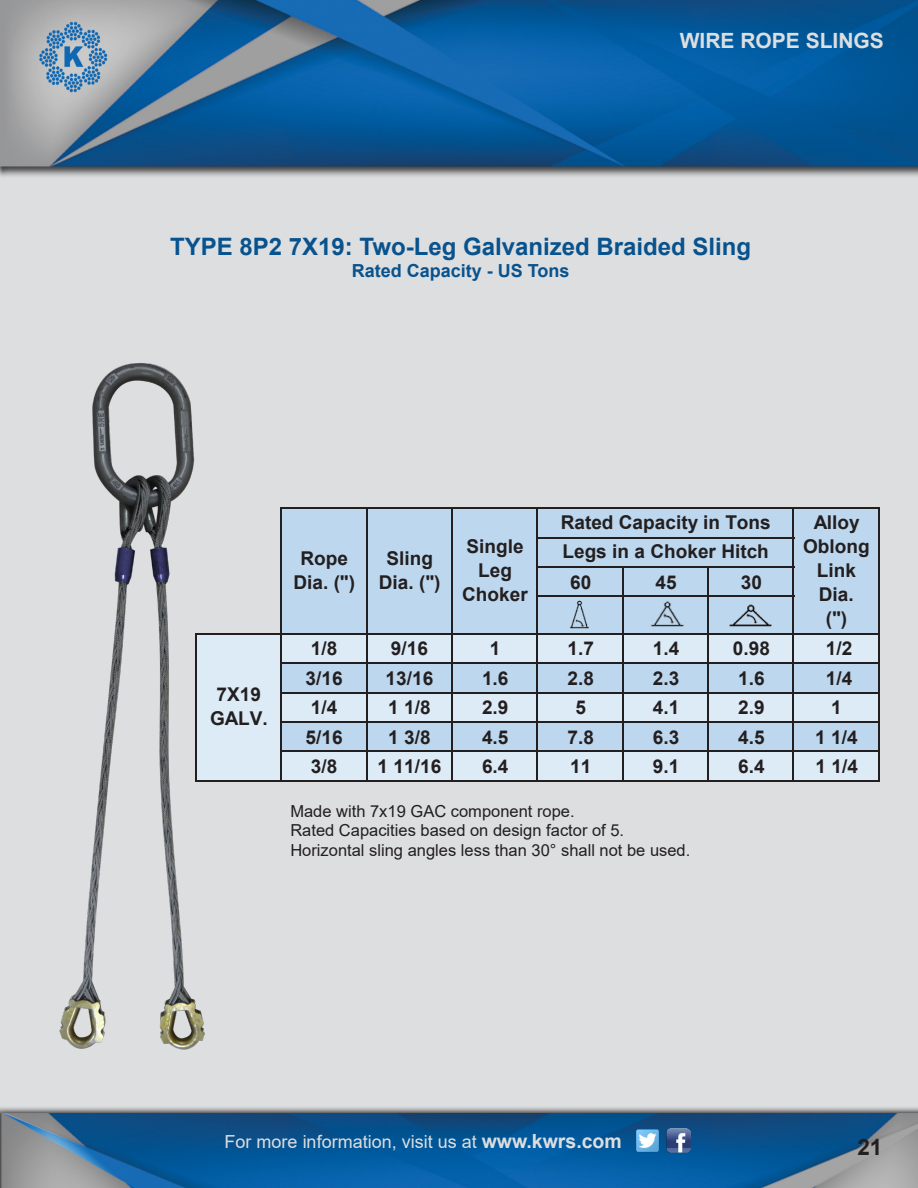
<style>
.page{position:relative;width:918px;height:1188px;background:#dddee0}
.page>*{position:absolute;margin:0;border:0;box-sizing:border-box;transform-origin:0 0}
.t1{font:700 24px "Arial";color:#08528d}
.t2{font:700 22.5px "Arial";color:#231f20}
.t3{font:700 21px "Arial";color:#dddee0}
.t4{font:700 19.05px/24px "Arial";color:#231f20;text-align:center}
.t5{font:18px "Arial";color:#dddee0}
.t6{font:700 18px "Arial";color:#08528d}
.t7{font:16.5px/19.8px "Arial";color:#231f20}
.s1{font-weight:700;font-size:19.5px}
</style>
<div class="page">
<img style="left:0;top:0;width:918px;height:177px">
<img style="left:0;top:1107px;width:918px;height:81px">
<img style="left:666px;top:1128px;width:24px;height:24px">
<img style="left:636px;top:1129px;width:23px;height:23px">
<img style="left:59px;top:363px;width:146px;height:687px">
<div style="left:281px;top:509px;width:86px;height:125px;background:#bdd7ee"></div>
<div style="left:367px;top:509px;width:512px;height:125px;background:#bdd7ee"></div>
<div style="left:197px;top:634px;width:597px;height:29px;background:#ddebf7"></div>
<div style="left:793px;top:634px;width:86px;height:29px;background:#ddebf7"></div>
<div style="left:197px;top:663px;width:84px;height:30px;background:#ddebf7"></div>
<div style="left:281px;top:663px;width:598px;height:30px;background:#bdd7ee"></div>
<div style="left:197px;top:693px;width:511px;height:29px;background:#ddebf7"></div>
<div style="left:708px;top:693px;width:171px;height:29px;background:#ddebf7"></div>
<div style="left:197px;top:722px;width:84px;height:30px;background:#ddebf7"></div>
<div style="left:281px;top:722px;width:598px;height:30px;background:#bdd7ee"></div>
<div style="left:197px;top:751px;width:682px;height:30px;background:#ddebf7"></div>
<hr style="left:280px;top:507px;width:2px;height:275px;background:#231f20">
<hr style="left:366px;top:509px;width:1px;height:273px;background:#231f20">
<hr style="left:451px;top:509px;width:2px;height:273px;background:#231f20">
<hr style="left:537px;top:509px;width:1px;height:273px;background:#231f20">
<hr style="left:793px;top:509px;width:1px;height:273px;background:#231f20">
<hr style="left:878px;top:509px;width:2px;height:273px;background:#231f20">
<hr style="left:622px;top:568px;width:1px;height:214px;background:#231f20">
<hr style="left:707px;top:568px;width:2px;height:214px;background:#231f20">
<hr style="left:195px;top:633px;width:2px;height:149px;background:#231f20">
<hr style="left:282px;top:507px;width:598px;height:2px;background:#231f20">
<hr style="left:538px;top:537px;width:256px;height:1px;background:#231f20">
<hr style="left:538px;top:566px;width:256px;height:2px;background:#231f20">
<hr style="left:538px;top:596px;width:256px;height:1px;background:#231f20">
<hr style="left:197px;top:633px;width:683px;height:1px;background:#231f20">
<hr style="left:282px;top:662px;width:598px;height:2px;background:#231f20">
<hr style="left:282px;top:692px;width:598px;height:1px;background:#231f20">
<hr style="left:282px;top:721px;width:598px;height:2px;background:#231f20">
<hr style="left:282px;top:751px;width:598px;height:1px;background:#231f20">
<hr style="left:197px;top:780px;width:683px;height:2px;background:#231f20">
<img style="left:569px;top:600px;width:20px;height:29px">
<img style="left:650px;top:601px;width:34px;height:26px">
<img style="left:729px;top:604px;width:43px;height:23px">
<p class="t3" style="left:680px;top:25px;width:206px">WIRE ROPE SLINGS</p>
<p class="t1" style="left:170px;top:230px;width:583px">TYPE 8P2 7X19: Two-Leg Galvanized Braided Sling</p>
<p class="t6" style="left:352px;top:258px;width:219px">Rated Capacity - US Tons</p>
<p class="t4" style="left:293px;top:547px;width:63px">Rope<br>Dia. (")</p>
<p class="t4" style="left:379px;top:547px;width:63px">Sling<br>Dia. (")</p>
<p class="t4" style="left:462px;top:535px;width:67px">Single<br>Leg<br>Choker</p>
<p class="t4" style="left:561px;top:511px;width:212px">Rated Capacity in Tons</p>
<p class="t4" style="left:562px;top:540px;width:208px">Legs in a Choker Hitch</p>
<p class="t4" style="left:570px;top:570px;width:23px">60</p>
<p class="t4" style="left:655px;top:570px;width:23px">45</p>
<p class="t4" style="left:741px;top:570px;width:23px">30</p>
<p class="t4" style="left:803px;top:511px;width:68px">Alloy<br>Oblong<br>Link<br>Dia.<br>(")</p>
<p class="t4" style="left:210px;top:683px;width:59px">7X19<br>GALV.</p>
<p class="t4" style="left:311px;top:637px;width:28px">1/8</p>
<p class="t4" style="left:391px;top:637px;width:39px">9/16</p>
<p class="t4" style="left:490px;top:637px;width:12px">1</p>
<p class="t4" style="left:567px;top:637px;width:28px">1.7</p>
<p class="t4" style="left:653px;top:637px;width:28px">1.4</p>
<p class="t4" style="left:733px;top:637px;width:39px">0.98</p>
<p class="t4" style="left:826px;top:637px;width:28px">1/2</p>
<p class="t4" style="left:306px;top:666px;width:39px">3/16</p>
<p class="t4" style="left:386px;top:666px;width:49px">13/16</p>
<p class="t4" style="left:482px;top:666px;width:28px">1.6</p>
<p class="t4" style="left:567px;top:666px;width:28px">2.8</p>
<p class="t4" style="left:653px;top:666px;width:28px">2.3</p>
<p class="t4" style="left:738px;top:666px;width:28px">1.6</p>
<p class="t4" style="left:826px;top:666px;width:28px">1/4</p>
<p class="t4" style="left:311px;top:696px;width:28px">1/4</p>
<p class="t4" style="left:388px;top:696px;width:44px">1 1/8</p>
<p class="t4" style="left:482px;top:696px;width:28px">2.9</p>
<p class="t4" style="left:575px;top:696px;width:12px">5</p>
<p class="t4" style="left:653px;top:696px;width:28px">4.1</p>
<p class="t4" style="left:738px;top:696px;width:28px">2.9</p>
<p class="t4" style="left:831px;top:696px;width:12px">1</p>
<p class="t4" style="left:306px;top:725px;width:39px">5/16</p>
<p class="t4" style="left:388px;top:725px;width:44px">1 3/8</p>
<p class="t4" style="left:482px;top:725px;width:28px">4.5</p>
<p class="t4" style="left:567px;top:725px;width:28px">7.8</p>
<p class="t4" style="left:653px;top:725px;width:28px">6.3</p>
<p class="t4" style="left:738px;top:725px;width:28px">4.5</p>
<p class="t4" style="left:815px;top:725px;width:44px">1 1/4</p>
<p class="t4" style="left:311px;top:755px;width:28px">3/8</p>
<p class="t4" style="left:378px;top:755px;width:65px">1 11/16</p>
<p class="t4" style="left:482px;top:755px;width:28px">6.4</p>
<p class="t4" style="left:570px;top:755px;width:23px">11</p>
<p class="t4" style="left:653px;top:755px;width:28px">9.1</p>
<p class="t4" style="left:738px;top:755px;width:28px">6.4</p>
<p class="t4" style="left:816px;top:755px;width:44px">1 1/4</p>
<p class="t7" style="left:290px;top:801px;width:402px">Made with 7x19 GAC component rope.<br>Rated Capacities based on design factor of 5.<br>Horizontal sling angles less than 30° shall not be used.</p>
<p class="t5" style="left:225px;top:1129px;width:399px">For more information, visit us at <span class="s1">www.kwrs.com</span></p>
<p class="t2" style="left:857px;top:1131px;width:27px">21</p>
</div>
